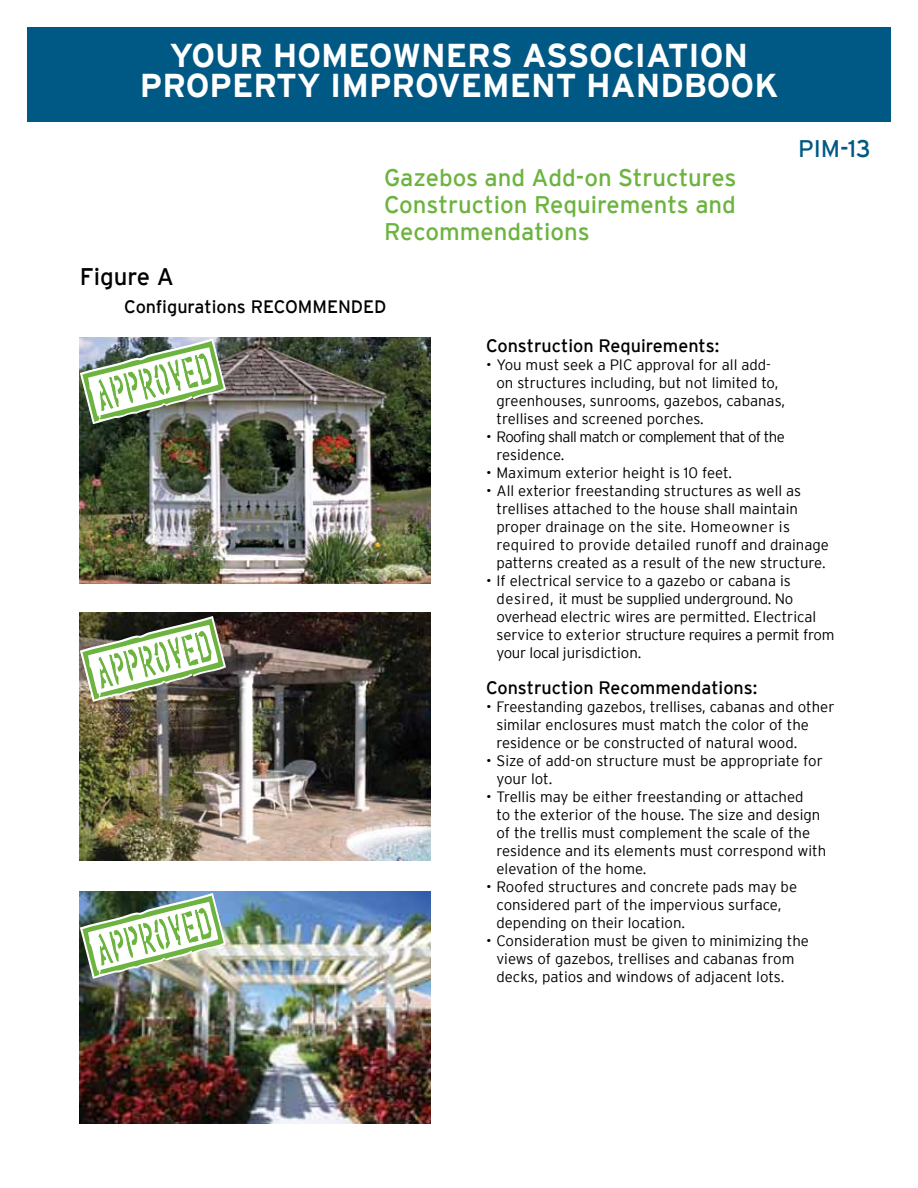
<style>
.page{position:relative;width:918px;height:1188px;background:#fff}
.page>*{position:absolute;margin:0;border:0;box-sizing:border-box;transform-origin:0 0}
.t1{font:700 33px/30px "Interstate";color:#fff;text-align:center}
.t2{font:24px/27px "Interstate";color:#6cb33f;text-align:justify}
.t3{font:24px "Interstate";color:#000}
.t4{font:24px "Interstate";color:#005984}
.t5{font:18px "Interstate";color:#000}
.t6{font:300 15px/18px "Interstate";color:#000}
.t7{font:300 15px/18px "Interstate";letter-spacing:-.04em;color:#000}
</style>
<div class="page">
<div style="left:27px;top:27px;width:864px;height:94px;background:#005984"></div>
<img style="left:80px;top:891px;width:351px;height:233px">
<img style="left:80px;top:893px;width:146px;height:86px">
<img style="left:80px;top:338px;width:351px;height:246px">
<img style="left:80px;top:613px;width:351px;height:248px">
<img style="left:80px;top:338px;width:146px;height:86px">
<img style="left:80px;top:616px;width:146px;height:86px">
<h1 class="t1" style="left:140px;top:40px;width:640px">YOUR HOMEOWNERS ASSOCIATION<br>PROPERTY I MPROVEMENT HANDBOOK</h1>
<h2 class="t3" style="left:80px;top:263px;width:95px">Figure A</h2>
<h2 class="t2" style="left:384px;top:164px;width:354px">Gazebos and Add-on Structures Construction Requirements and Recommendations</h2>
<p class="t5" style="left:124px;top:296px;width:264px">Configurations RECOMMENDED</p>
<h2 class="t4" style="left:798px;top:135px;width:75px">PIM-13</h2>
<p class="t5" style="left:486px;top:335px;width:235px">Construction Requirements:</p>
<p class="t6" style="left:496px;top:355px;width:290px;text-indent:-10px">• You must seek a PIC approval for all add&shy;on structures including, but not limited to, greenhouses, sunrooms, gazebos, cabanas, trellises and screened porches.</p>
<p class="t7" style="left:496px;top:427px;width:290px;text-indent:-10px">• Roofing shall match or complement that of the residence.</p>
<p class="t6" style="left:486px;top:463px;width:248px">• Maximum exterior height is 10 feet.</p>
<p class="t6" style="left:496px;top:481px;width:334px;text-indent:-10px">• All exterior freestanding structures as well as trellises attached to the house shall maintain proper drainage on the site. Homeowner is required to provide detailed runoff and drainage patterns created as a result of the new structure.</p>
<p class="t6" style="left:496px;top:571px;width:339px;text-indent:-10px">• If electrical service to a gazebo or cabana is desired, it must be supplied underground. No overhead electric wires are permitted. Electrical service to exterior structure requires a permit from your local jurisdiction.</p>
<p class="t5" style="left:486px;top:677px;width:273px">Construction Recommendations:</p>
<p class="t6" style="left:496px;top:697px;width:339px;text-indent:-10px">• Freestanding gazebos, trellises, cabanas and other similar enclosures must match the color of the residence or be constructed of natural wood.</p>
<p class="t6" style="left:496px;top:751px;width:328px;text-indent:-10px">• Size of add-on structure must be appropriate for your lot.</p>
<p class="t6" style="left:496px;top:787px;width:331px;text-indent:-10px">• Trellis may be either freestanding or attached<br>to the exterior of the house. The size and design of the trellis must complement the scale of the residence and its elements must correspond with elevation of the home.</p>
<p class="t6" style="left:496px;top:877px;width:302px;text-indent:-10px">• Roofed structures and concrete pads may be considered part of the impervious surface, depending on their location.</p>
<p class="t6" style="left:496px;top:931px;width:314px;text-indent:-10px">• Consideration must be given to minimizing the views of gazebos, trellises and cabanas from decks, patios and windows of adjacent lots.</p>
</div>
